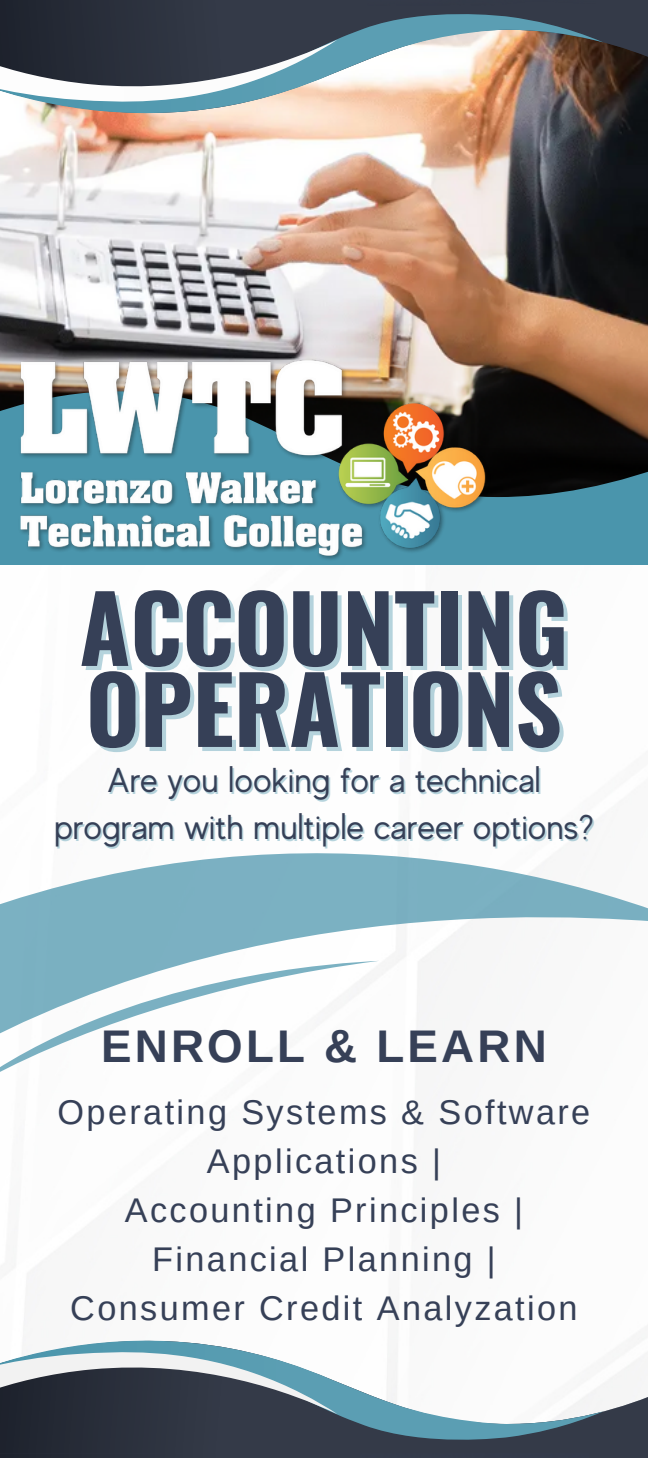
<style>
.page{position:relative;width:648px;height:1458px;background:#fff}
.page>*{position:absolute;margin:0;border:0;box-sizing:border-box;transform-origin:0 0}
.t1{font:700 92.25px/81px "Oswald";color:#364057}
.t2{font:700 45.68px "Arimo";letter-spacing:.07em;color:#364057}
.t3{font:34.43px/47.2px "MADE Evolve Sans";color:#364057;text-align:center}
.t4{font:34.2px/49.1px "Arimo";letter-spacing:.07em;color:#364057;text-align:center}
</style>
<div class="page">
<div style="left:0;top:372px;width:648px;height:193px;background:#4a95ac"></div>
<img style="left:0;top:120px;width:648px;height:377px">
<svg style="left:0;top:1337px;width:648px;height:116px;fill:#343a48"></svg>
<svg style="left:0;top:1329px;width:603px;height:118px"></svg>
<svg style="left:0;top:1348px;width:338px;height:95px"></svg>
<svg style="left:0;top:0;width:648px;height:120px;background:#2c2c31"></svg>
<img style="left:0;top:6px;width:603px;height:119px">
<svg style="left:0;top:16px;width:337px;height:90px"></svg>
<img style="left:10px;top:352px;width:486px;height:208px">
<svg style="left:0;top:853px;width:648px;height:187px"></svg>
<svg style="left:0;top:961px;width:379px;height:111px"></svg>
<img style="left:367px;top:0;width:228px;height:6px">
<img style="left:361px;top:1454px;width:228px;height:4px">
<p class="t1" style="left:80px;top:584px;width:490px">ACCOUNTING<br>OPERATIONS</p>
<p class="t3" style="left:54px;top:757px;width:541px">Are you looking for a technical program with multiple career options?</p>
<p class="t2" style="left:101px;top:1020px;width:447px">ENROLL &amp; LEARN</p>
<p class="t4" style="left:58px;top:1088px;width:534px">Operating Systems &amp; Software<br>Applications |</p>
<p class="t4" style="left:125px;top:1185px;width:400px">Accounting Principles |</p>
<p class="t4" style="left:152px;top:1234px;width:345px">Financial Planning |</p>
<p class="t4" style="left:70px;top:1283px;width:509px">Consumer Credit Analyzation</p>
</div>
